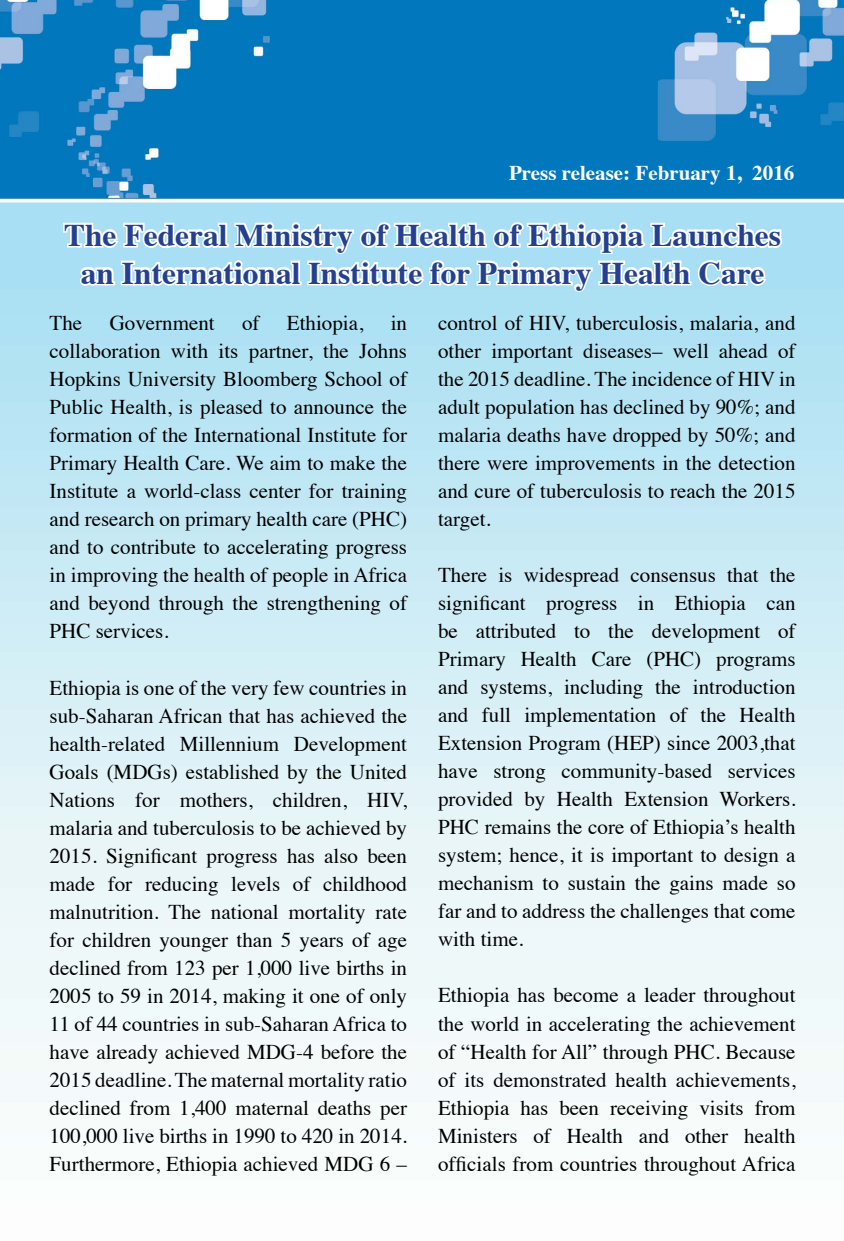
<style>
.page{position:relative;width:844px;height:1241px;background:#fff}
.page>*{position:absolute;margin:0;border:0;box-sizing:border-box;transform-origin:0 0}
.t1{font:700 31.5px/37.8px "Times";color:#25408f;text-align:center}
.t2{font:21px/28px "Times";color:#000}
.t3{font:700 21px "Times";color:#fff}
</style>
<div class="page">
<img style="left:0;top:0;width:843px;height:1103px">
<svg style="left:61px;top:219px;width:723px;height:113px"></svg>
<p class="t3" style="left:509px;top:153px;width:234px">Press release: February 1,</p>
<p class="t3" style="left:752px;top:153px;width:43px">2016</p>
<h1 class="t1" style="left:64px;top:213px;width:718px">The Federal Ministry of Health of Ethiopia Launches an International Institute for Primary Health Care</h1>
<p class="t2" style="left:50px;top:307px;width:34px">The</p>
<p class="t2" style="left:110px;top:307px;width:106px">Government</p>
<p class="t2" style="left:242px;top:307px;width:19px">of</p>
<p class="t2" style="left:287px;top:307px;width:78px">Ethiopia,</p>
<p class="t2" style="left:390px;top:307px;width:18px">in</p>
<p class="t2" style="left:50px;top:335px;width:359px">collaboration<br>Hopkins University Bloomberg School of Public Health, is pleased to announce the formation of the International Institute for Primary Health Care. We aim to make the Institute a world-class center for training and research on primary health care (PHC( and to contribute to accelerating progress in improving the health of people in Africa and beyond through the strengthening of PHC services.</p>
<p class="t2" style="left:171px;top:335px;width:39px">with</p>
<p class="t2" style="left:218px;top:335px;width:21px">its</p>
<p class="t2" style="left:323px;top:335px;width:27px">the</p>
<p class="t2" style="left:359px;top:335px;width:49px">Johns</p>
<p class="t2" style="left:249px;top:335px;width:65px">partner,</p>
<p class="t2" style="left:50px;top:671px;width:359px;text-align:right">Ethiopia is one of the very few countries in sub-Saharan African that has achieved the<br>Development</p>
<p class="t2" style="left:50px;top:727px;width:117px">health-related</p>
<p class="t2" style="left:50px;top:755px;width:359px">Goals (MDGs) established by the United</p>
<p class="t2" style="left:367px;top:783px;width:41px">HIV,</p>
<p class="t2" style="left:180px;top:727px;width:101px">Millennium</p>
<p class="t2" style="left:273px;top:783px;width:76px">children,</p>
<p class="t2" style="left:135px;top:783px;width:26px">for</p>
<p class="t2" style="left:50px;top:783px;width:67px">Nations</p>
<p class="t2" style="left:50px;top:811px;width:359px">malaria and tuberculosis to be achieved by</p>
<p class="t2" style="left:50px;top:839px;width:359px">2015. Significant progress has also been</p>
<p class="t2" style="left:323px;top:867px;width:85px">childhood</p>
<p class="t2" style="left:180px;top:783px;width:74px">mothers,</p>
<p class="t2" style="left:231px;top:867px;width:50px">levels</p>
<p class="t2" style="left:50px;top:867px;width:47px">made</p>
<p class="t2" style="left:108px;top:867px;width:26px">for</p>
<p class="t2" style="left:145px;top:867px;width:75px">reducing</p>
<p class="t2" style="left:293px;top:867px;width:19px">of</p>
<p class="t2" style="left:50px;top:895px;width:359px">malnutrition.<br>for children younger than 5 years of age declined from 123 per 1,000 live births in 2005 to 59 in 2014, making it one of only 11 of 44 countries in sub-Saharan Africa to have already achieved MDG-4 before the 2015 deadline.The maternal mortality ratio declined from 1,400 maternal deaths per 100,000 live births in 1990 to 420 in 2014.<br>Furthermore, Ethiopia achieved MDG –6</p>
<p class="t2" style="left:211px;top:895px;width:69px">national</p>
<p class="t2" style="left:288px;top:895px;width:79px">mortality</p>
<p class="t2" style="left:168px;top:895px;width:34px">The</p>
<p class="t2" style="left:375px;top:895px;width:33px">rate</p>
<p class="t2" style="left:438px;top:307px;width:359px;text-align:right">control of HIV, tuberculosis, malaria, and of</p>
<p class="t2" style="left:672px;top:335px;width:38px">well</p>
<p class="t2" style="left:583px;top:335px;width:81px">diseases–</p>
<p class="t2" style="left:718px;top:335px;width:50px">ahead</p>
<p class="t2" style="left:438px;top:335px;width:359px">other<br>the 2015 deadline. The incidence of HIV in adult population has declined by 90%; and malaria deaths have dropped by 50%; and there were improvements in the detection and cure of tuberculosis to reach the 2015 target.</p>
<p class="t2" style="left:769px;top:559px;width:27px">the</p>
<p class="t2" style="left:491px;top:335px;width:83px">important</p>
<p class="t2" style="left:523px;top:559px;width:97px">widespread</p>
<p class="t2" style="left:438px;top:559px;width:50px">There</p>
<p class="t2" style="left:498px;top:559px;width:16px">is</p>
<p class="t2" style="left:727px;top:559px;width:33px">that</p>
<p class="t2" style="left:630px;top:559px;width:87px">consensus</p>
<p class="t2" style="left:438px;top:587px;width:89px">significant</p>
<p class="t2" style="left:546px;top:587px;width:73px">progress</p>
<p class="t2" style="left:637px;top:587px;width:18px">in</p>
<p class="t2" style="left:674px;top:587px;width:73px">Ethiopia</p>
<p class="t2" style="left:766px;top:587px;width:31px">can</p>
<p class="t2" style="left:438px;top:615px;width:21px">be</p>
<p class="t2" style="left:475px;top:615px;width:82px">attributed</p>
<p class="t2" style="left:574px;top:615px;width:18px">to</p>
<p class="t2" style="left:608px;top:615px;width:27px">the</p>
<p class="t2" style="left:651px;top:615px;width:110px">development</p>
<p class="t2" style="left:777px;top:615px;width:19px">of</p>
<p class="t2" style="left:438px;top:643px;width:69px">Primary</p>
<p class="t2" style="left:520px;top:643px;width:57px">Health</p>
<p class="t2" style="left:591px;top:643px;width:41px">Care</p>
<p class="t2" style="left:646px;top:643px;width:56px">(PHC)</p>
<p class="t2" style="left:716px;top:643px;width:81px">programs</p>
<p class="t2" style="left:438px;top:671px;width:32px">and</p>
<p class="t2" style="left:480px;top:671px;width:73px">systems,</p>
<p class="t2" style="left:564px;top:671px;width:81px">including</p>
<p class="t2" style="left:655px;top:671px;width:27px">the</p>
<p class="t2" style="left:692px;top:671px;width:104px">introduction</p>
<p class="t2" style="left:481px;top:699px;width:31px">full</p>
<p class="t2" style="left:524px;top:699px;width:133px">implementation</p>
<p class="t2" style="left:739px;top:699px;width:57px">Health</p>
<p class="t2" style="left:438px;top:699px;width:32px">and</p>
<p class="t2" style="left:438px;top:727px;width:359px">Extension Program (HEP) since 2003,that</p>
<p class="t2" style="left:727px;top:755px;width:69px">services</p>
<p class="t2" style="left:669px;top:699px;width:19px">of</p>
<p class="t2" style="left:700px;top:699px;width:27px">the</p>
<p class="t2" style="left:561px;top:755px;width:152px">community-based</p>
<p class="t2" style="left:438px;top:755px;width:41px">have</p>
<p class="t2" style="left:493px;top:755px;width:54px">strong</p>
<p class="t2" style="left:556px;top:783px;width:57px">Health</p>
<p class="t2" style="left:438px;top:783px;width:359px">provided<br>PHC remains the core of Ethiopia s’ health system; hence, it is important to design a mechanism to sustain the gains made so far and to address the challenges that come with time.</p>
<p class="t2" style="left:524px;top:783px;width:22px">by</p>
<p class="t2" style="left:624px;top:783px;width:85px">Extension</p>
<p class="t2" style="left:719px;top:783px;width:77px">Workers.</p>
<p class="t2" style="left:438px;top:979px;width:359px;text-align:right">Ethiopia has become a leader throughout the world in accelerating the achievement of “Health for All” through PHC. Because of its demonstrated health achievements, from</p>
<p class="t2" style="left:438px;top:1091px;width:73px">Ethiopia</p>
<p class="t2" style="left:520px;top:1091px;width:29px">has</p>
<p class="t2" style="left:559px;top:1091px;width:41px">been</p>
<p class="t2" style="left:610px;top:1091px;width:80px">receiving</p>
<p class="t2" style="left:699px;top:1091px;width:46px">visits</p>
<p class="t2" style="left:566px;top:1119px;width:57px">Health</p>
<p class="t2" style="left:744px;top:1119px;width:53px">health</p>
<p class="t2" style="left:533px;top:1119px;width:19px">of</p>
<p class="t2" style="left:638px;top:1119px;width:32px">and</p>
<p class="t2" style="left:438px;top:1119px;width:359px">Ministers<br>officials from countries throughout Africa</p>
<p class="t2" style="left:685px;top:1119px;width:45px">other</p>
</div>
